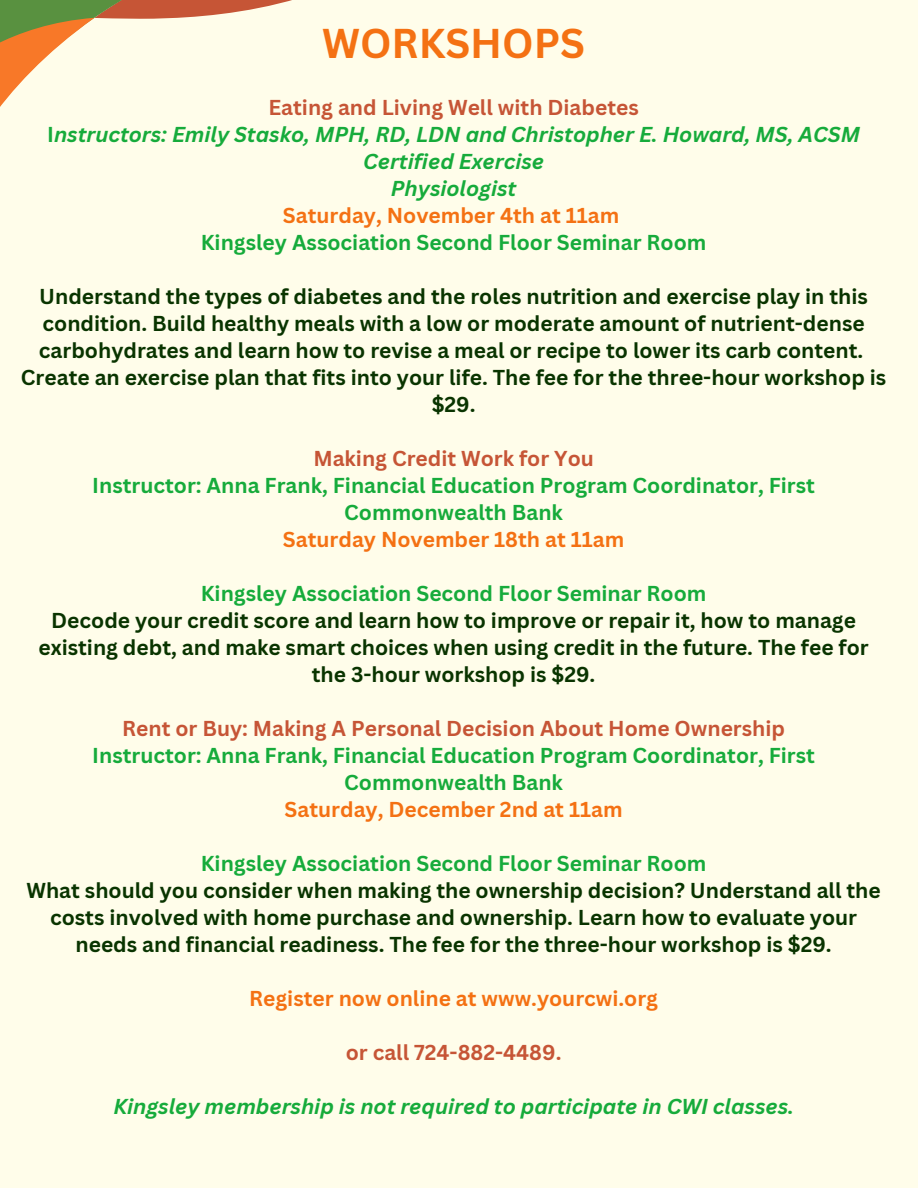
<style>
.page{position:relative;width:918px;height:1188px;background:#fffdea}
.page>*{position:absolute;margin:0;border:0;box-sizing:border-box;transform-origin:0 0}
.t1{font:700 40.5px "Canva Sans";color:#f47113}
.t2{font:700 21px/27px "Canva Sans";color:#093400;text-align:center}
.t3{font:700 21px/27px "Canva Sans";color:#16ab3b;text-align:center}
.t4{font:italic 700 21px/27px "Canva Sans";color:#16ab3b;text-align:center}
.t5{font:700 21px "Canva Sans";color:#c65536}
.t6{font:700 21px "Canva Sans";color:#f47113}
.s1{font-style:normal}
</style>
<div class="page">
<svg style="left:187px;top:0;width:105px;height:18px;fill:#c65536"></svg>
<svg style="left:0;top:0;width:187px;height:19px;background:#89793e"></svg>
<svg style="left:0;top:18px;width:95px;height:89px"></svg>
<p class="t1" style="left:322px;top:14px;width:264px">WORKSHOPS</p>
<p class="t5" style="left:268px;top:92px;width:372px">Eating and Living Well with Diabetes</p>
<p class="t4" style="left:47px;top:120px;width:814px"><span class="s1">I</span>nstructors: Emily Stasko, MPH, RD, LDN and Christopher E. Howard, MS, ACSM<br>Certified Exercise</p>
<p class="t4" style="left:391px;top:174px;width:127px">Physiologist</p>
<p class="t6" style="left:283px;top:200px;width:338px">Saturday, November 4th at 11am</p>
<p class="t3" style="left:201px;top:228px;width:507px">Kingsley Association Second Floor Seminar Room</p>
<p class="t2" style="left:39px;top:282px;width:830px">Understand the types of diabetes and the roles nutrition and exercise play in this</p>
<p class="t2" style="left:43px;top:309px;width:824px">condition. Build healthy meals with a low or moderate amount of nutrient-dense</p>
<p class="t2" style="left:39px;top:336px;width:826px">carbohydrates and learn how to revise a meal or recipe to lower its carb content.</p>
<p class="t2" style="left:21px;top:363px;width:867px">Create an exercise plan that fits into your life. The fee for the three-hour workshop is</p>
<p class="t2" style="left:432px;top:390px;width:45px">$29.</p>
<p class="t5" style="left:313px;top:443px;width:282px">Making Credit Work for You</p>
<p class="t3" style="left:92px;top:471px;width:724px">Instructor: Anna Frank, Financial Education Program Coordinator, First<br>Commonwealth Bank</p>
<p class="t6" style="left:283px;top:524px;width:343px">Saturday November 18th at 11am</p>
<p class="t3" style="left:201px;top:579px;width:507px">Kingsley Association Second Floor Seminar Room</p>
<p class="t2" style="left:51px;top:606px;width:806px">Decode your credit score and learn how to improve or repair it, how to manage</p>
<p class="t2" style="left:39px;top:633px;width:832px">existing debt, and make smart choices when using credit in the future. The fee for</p>
<p class="t2" style="left:312px;top:660px;width:285px">the 3-hour workshop is $29.</p>
<p class="t5" style="left:122px;top:713px;width:665px">Rent or Buy: Making A Personal Decision About Home Ownership</p>
<p class="t3" style="left:92px;top:741px;width:724px">Instructor: Anna Frank, Financial Education Program Coordinator, First<br>Commonwealth Bank</p>
<p class="t6" style="left:285px;top:794px;width:340px">Saturday, December 2nd at 11am</p>
<p class="t3" style="left:201px;top:849px;width:507px">Kingsley Association Second Floor Seminar Room</p>
<p class="t2" style="left:26px;top:876px;width:856px">What should you consider when making the ownership decision? Understand all the</p>
<p class="t2" style="left:50px;top:903px;width:809px">costs involved with home purchase and ownership. Learn how to evaluate your needs and financial readiness. The fee for the three-hour workshop is $29.</p>
<p class="t6" style="left:249px;top:983px;width:410px">Register now online at www.yourcwi.org</p>
<p class="t5" style="left:346px;top:1037px;width:217px">or call 724-882-4489.</p>
<p class="t4" style="left:113px;top:1092px;width:682px">Kingsley membership is not required to participate in CWI classes.</p>
</div>
